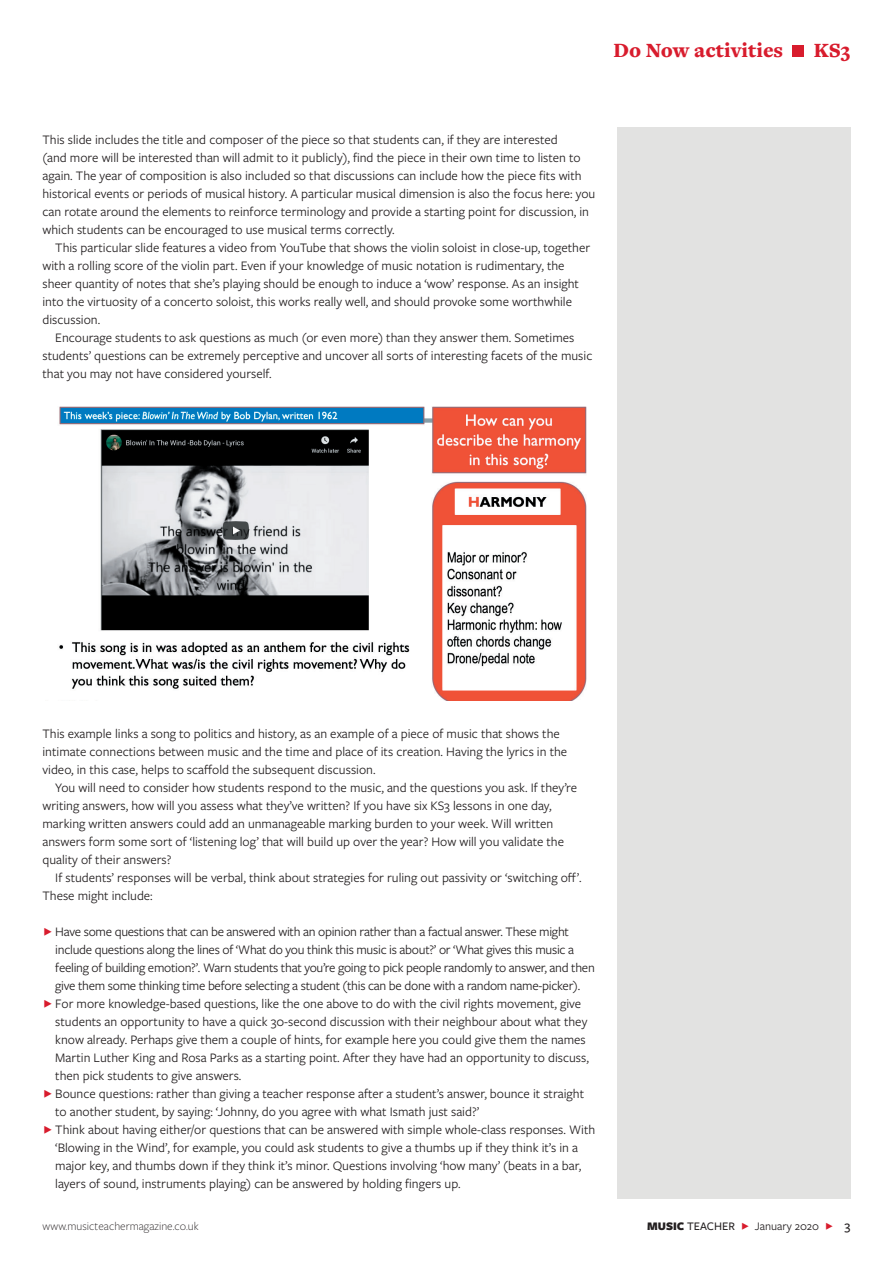
<style>
.page{position:relative;width:893px;height:1263px;background:#fff}
.page>*{position:absolute;margin:0;border:0;box-sizing:border-box;transform-origin:0 0}
.t1{font:900 21px "Freight Text Pro";color:#d81c2d}
.t2{font:13.5px/18px "Freight Sans Pro";color:#231f20}
.t3{font:300 12px "Freight Sans Pro";color:#231f20}
.t4{font:12px "Freight Sans Pro";color:#231f20}
.s1{font-weight:900}
.s2{font-weight:500}
.s3{color:#d81c2d}
.s4{font-weight:500;font-size:13.5px}
</style>
<div class="page">
<div style="left:617px;top:128px;width:233px;height:1071px;background:#e2e2e1"></div>
<div style="left:793px;top:46px;width:11px;height:11px;background:#d81c2d"></div>
<img style="left:59px;top:406px;width:528px;height:294px">
<h1 class="t1" style="left:613px;top:36px;width:171px">Do Now activities</h1>
<h1 class="t1" style="left:814px;top:36px;width:38px">KS3</h1>
<p class="t2" style="left:42px;top:130px;width:554px">This slide includes the title and composer of the piece so that students can, if they are interested<br>(and more will be interested than will admit to it publicly), find the piece in their own time to listen to again. The year of composition is also included so that discussions can include how the piece fits with historical events or periods of musical history. A particular musical dimension is also the focus here: you can rotate around the elements to reinforce terminology and provide a starting point for discussion, in which students can be encouraged to use musical terms correctly.</p>
<p class="t2" style="left:42px;top:238px;width:549px;text-indent:13px">This particular slide features a video from YouTube that shows the violin soloist in close-up, together with a rolling score of the violin part. Even if your knowledge of music notation is rudimentary, the sheer quantity of notes that she’s playing should be enough to induce a ‘wow’ response. As an insight into the virtuosity of a concerto soloist, this works really well, and should provoke some worthwhile discussion.</p>
<p class="t2" style="left:42px;top:328px;width:551px;text-indent:13px">Encourage students to ask questions as much (or even more) than they answer them. Sometimes students’ questions can be extremely perceptive and uncover all sorts of interesting facets of the music that you may not have considered yourself.</p>
<p class="t2" style="left:42px;top:724px;width:526px">This example links a song to politics and history, as an example of a piece of music that shows the intimate connections between music and the time and place of its creation. Having the lyrics in the video, in this case, helps to scaffold the subsequent discussion.</p>
<p class="t2" style="left:42px;top:778px;width:536px;text-indent:13px">You will need to consider how students respond to the music, and the questions you ask. If they’re writing answers, how will you assess what they’ve written? If you have six KS3 lessons in one day, marking written answers could add an unmanageable marking burden to your week. Will written answers form some sort of ‘listening log’ that will build up over the year? How will you validate the quality of their answers?</p>
<p class="t2" style="left:42px;top:868px;width:541px;text-indent:13px">If students’ responses will be verbal, think about strategies for ruling out passivity or ‘switching off’.<br>These might include:</p>
<p class="t2" style="left:55px;top:922px;width:541px">Have some questions that can be answered with an opinion rather than a factual answer. These might include questions along the lines of ‘What do you think this music is about?’ or ‘What gives this music a feeling of building emotion?’. Warn students that you’re going to pick people randomly to answer, and then give them some thinking time before selecting a student (this can be done with a random name-picker).<br>For more knowledge-based questions, like the one above to do with the civil rights movement, give students an opportunity to have a quick 30-second discussion with their neighbour about what they know already. Perhaps give them a couple of hints, for example here you could give them the names Martin Luther King and Rosa Parks as a starting point. After they have had an opportunity to discuss, then pick students to give answers.<br>Bounce questions: rather than giving a teacher response after a student’s answer, bounce it straight to another student, by saying: ‘Johnny, do you agree with what Ismath just said?’<br>Think about having either/or questions that can be answered with simple whole-class responses. With ‘Blowing in the Wind’, for example, you could ask students to give a thumbs up if they think it’s in a major key, and thumbs down if they think it’s minor. Questions involving ‘how many’ (beats in a bar, layers of sound, instruments playing) can be answered by holding fingers up.</p>
<p class="t3" style="left:42px;top:1218px;width:158px">www.musicteachermagazine.co.uk</p>
<p class="t4" style="left:647px;top:1218px;width:205px"><span class="s1">MUSIC</span> <span class="s2">TEACHER</span> <span class="s3">F</span> January 2020 <span class="s3">F</span> <span class="s4">3</span></p>
</div>
